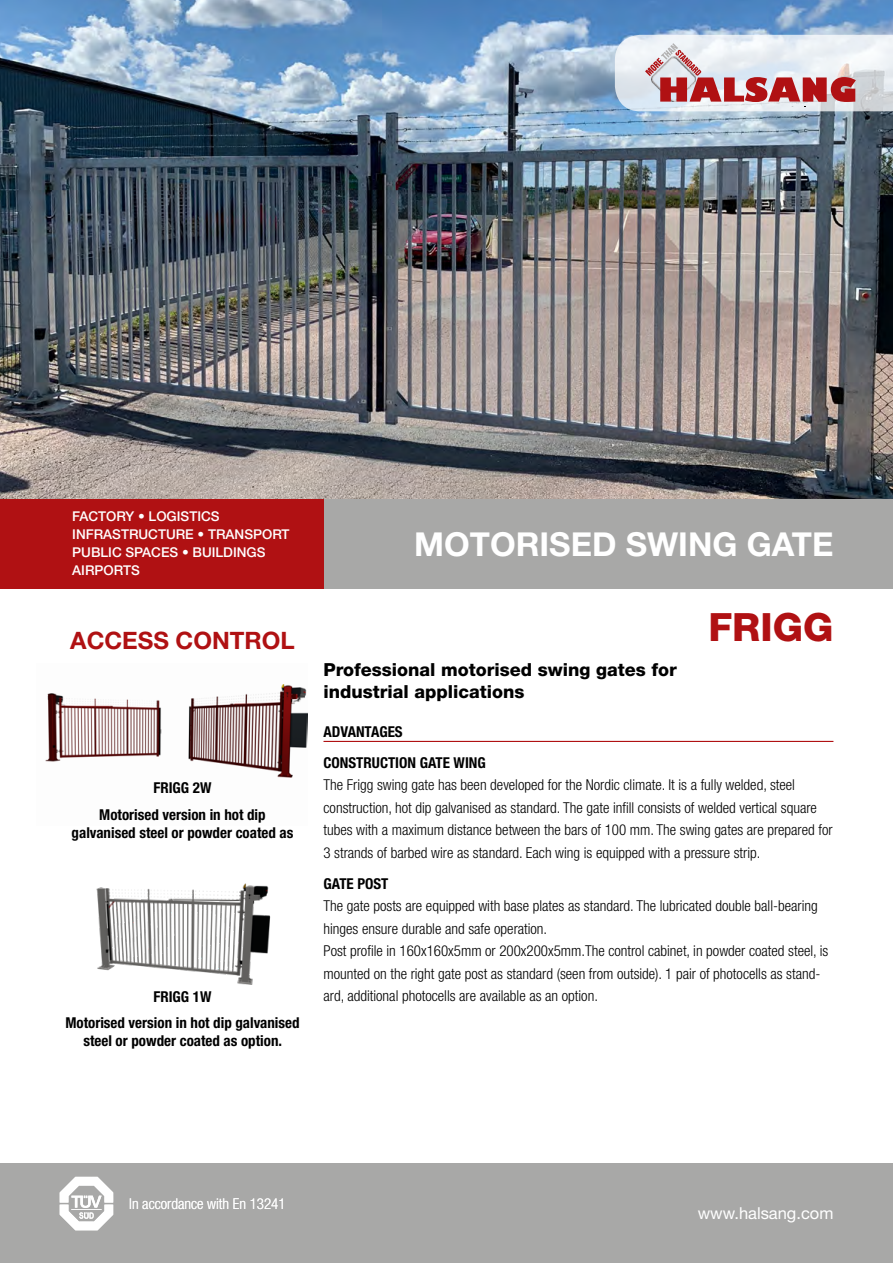
<style>
.page{position:relative;width:893px;height:1263px;background:#fff}
.page>*{position:absolute;margin:0;border:0;box-sizing:border-box;transform-origin:0 0}
.t1{font:800 39px "Helvetica Neue LT Std";color:#b01113}
.t2{font:700 33px "Helvetica Neue LT Std";color:#fff}
.t3{font:700 24px "Helvetica Neue LT Std";color:#b01113}
.t4{font:800 18px/21.6px "Helvetica Neue LT Std";color:#000}
.t5{font:16.5px "Helvetica Neue LT Std";color:#fff}
.t6{font:300 condensed 15px/22.5px "Helvetica Neue LT Std";color:#000}
.t7{font:700 condensed 15px/26.5px "Helvetica Neue LT Std";color:#000;text-align:center}
.t8{font:300 condensed 15px "Helvetica Neue LT Std";color:#fff}
.t9{font:500 13.5px/18px "Helvetica Neue LT Std";color:#fff}
</style>
<div class="page">
<div style="left:0;top:1164px;width:893px;height:99px;background:#a8a8a7"></div>
<div style="left:0;top:499px;width:893px;height:90px;background:#a8a8a7"></div>
<div style="left:0;top:499px;width:323px;height:90px;background:#b01113"></div>
<img style="left:45px;top:684px;width:262px;height:94px">
<hr style="left:323px;top:741px;width:510px;height:1px;background:#b01113">
<svg style="left:60px;top:1177px;width:53px;height:53px"></svg>
<img style="left:0;top:0;width:893px;height:499px">
<img style="left:96px;top:883px;width:175px;height:102px">
<svg style="left:615px;top:35px;width:278px;height:76px"></svg>
<p class="t9" style="left:72px;top:507px;width:219px">FACTORY • LOGISTICS<br>INFRASTRUCTURE • TRANSPORT<br>PUBLIC SPACES • BUILDINGS<br>AIRPORTS</p>
<h3 class="t3" style="left:70px;top:625px;width:226px">ACCESS CONTROL</h3>
<p class="t7" style="left:99px;top:774px;width:168px">FRIGG 2W<br>Motorised version in hot dip</p>
<p class="t7" style="left:72px;top:819px;width:223px">galvanised steel or powder coated as</p>
<p class="t7" style="left:65px;top:983px;width:236px">FRIGG 1W<br>Motorised version in hot dip galvanised</p>
<p class="t7" style="left:83px;top:1027px;width:200px">steel or powder coated as option.</p>
<h2 class="t2" style="left:414px;top:523px;width:421px">MOTORISED SWING GATE</h2>
<p class="t4" style="left:323px;top:659px;width:355px">Professional motorised swing gates for industrial applications</p>
<h1 class="t1" style="left:708px;top:604px;width:126px">FRIGG</h1>
<p class="t7" style="left:323px;top:715px;width:164px;line-height:31px;text-align:left">ADVANTAGES<br>CONSTRUCTION GATE WING</p>
<p class="t6" style="left:323px;top:773px;width:511px">The Frigg swing gate has been developed for the Nordic climate. It is a fully welded, steel construction, hot dip galvanised as standard. The gate infill consists of welded vertical square tubes with a maximum distance between the bars of 100 mm. The swing gates are prepared for 3 strands of barbed wire as standard. Each wing is equipped with a pressure strip.</p>
<p class="t7" style="left:323px;top:870px;width:66px">GATE POST</p>
<p class="t6" style="left:323px;top:894px;width:506px">The gate posts are equipped with base plates as standard. The lubricated double ball-bearing hinges ensure durable and safe operation.<br>Post profile in 160x160x5mm or 200x200x5mm.The control cabinet, in powder coated steel, is mounted on the right gate post as standard (seen from outside). 1 pair of photocells as stand&shy;ard, additional photocells are available as an option.</p>
<p class="t8" style="left:129px;top:1195px;width:158px">In accordance with En 13241</p>
<p class="t5" style="left:698px;top:1203px;width:137px">www.halsang.com</p>
</div>
